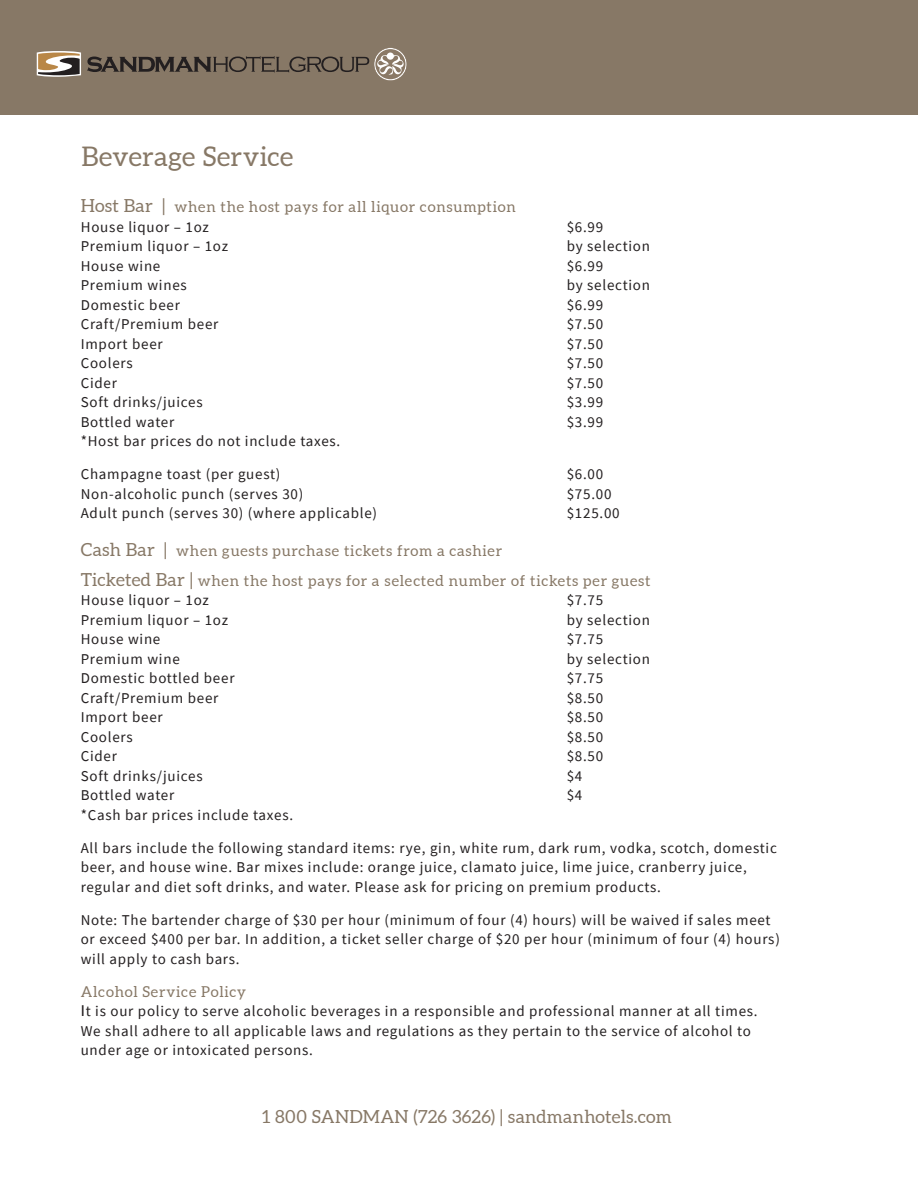
<style>
.page{position:relative;width:918px;height:1188px;background:#fff}
.page>*{position:absolute;margin:0;border:0;box-sizing:border-box;transform-origin:0 0}
.t1{font:27px "Aleo";letter-spacing:.01em;color:#877866}
.t2{font:18px "Aleo";letter-spacing:.015em;color:#877866}
.t3{font:15px/19.5px "Source Sans Pro";letter-spacing:.05em;color:#231f20}
.t4{font:15px/30px "Aleo";letter-spacing:.05em;color:#877866}
.s1{font-size:18px}
.s2{font-family:"Univers"}
</style>
<div class="page">
<div style="left:0;top:0;width:918px;height:114px;background:#877866"></div>
<svg style="left:37px;top:48px;width:370px;height:33px"></svg>
<h1 class="t1" style="left:82px;top:140px;width:213px">Beverage Service</h1>
<p class="t4" style="left:81px;top:192px;width:437px"><span class="s1">Host Bar |</span> when the host pays for all liquor consumption</p>
<p class="t3" style="left:81px;top:217px;width:130px">House liquor – 1oz</p>
<p class="t3" style="left:567px;top:217px;width:38px">$6.99</p>
<p class="t3" style="left:81px;top:236px;width:149px">Premium liquor – 1oz</p>
<p class="t3" style="left:567px;top:236px;width:85px">by selection</p>
<p class="t3" style="left:81px;top:256px;width:81px">House wine</p>
<p class="t3" style="left:567px;top:256px;width:38px">$6.99</p>
<p class="t3" style="left:81px;top:275px;width:108px">Premium wines</p>
<p class="t3" style="left:567px;top:275px;width:85px">by selection</p>
<p class="t3" style="left:81px;top:295px;width:101px">Domestic beer</p>
<p class="t3" style="left:567px;top:295px;width:38px">$6.99</p>
<p class="t3" style="left:81px;top:314px;width:139px">Craft/Premium beer</p>
<p class="t3" style="left:567px;top:314px;width:38px">$7.50</p>
<p class="t3" style="left:81px;top:334px;width:83px">Import beer</p>
<p class="t3" style="left:567px;top:334px;width:38px">$7.50</p>
<p class="t3" style="left:81px;top:353px;width:54px">Coolers</p>
<p class="t3" style="left:567px;top:353px;width:38px">$7.50</p>
<p class="t3" style="left:81px;top:373px;width:38px">Cider</p>
<p class="t3" style="left:567px;top:373px;width:38px">$7.50</p>
<p class="t3" style="left:81px;top:392px;width:123px">Soft drinks/juices</p>
<p class="t3" style="left:567px;top:392px;width:38px">$3.99</p>
<p class="t3" style="left:81px;top:412px;width:95px">Bottled water</p>
<p class="t3" style="left:567px;top:412px;width:38px">$3.99</p>
<p class="t3" style="left:81px;top:431px;width:261px">*Host bar prices do not include taxes.</p>
<p class="t3" style="left:81px;top:464px;width:201px">Champagne toast (per guest)</p>
<p class="t3" style="left:567px;top:464px;width:38px">$6.00</p>
<p class="t3" style="left:81px;top:484px;width:224px">Non-alcoholic punch (serves 30)</p>
<p class="t3" style="left:567px;top:484px;width:46px">$75.00</p>
<p class="t3" style="left:81px;top:503px;width:298px">Adult punch (serves 30) (where applicable)</p>
<p class="t3" style="left:567px;top:503px;width:54px">$125.00</p>
<p class="t4" style="left:81px;top:536px;width:571px"><span class="s1">Cash Bar |</span> when guests purchase tickets from a cashier<br><span class="s1">Ticketed Bar |</span> when the host pays for a selected number of tickets per guest</p>
<p class="t3" style="left:81px;top:590px;width:130px">House liquor – 1oz</p>
<p class="t3" style="left:567px;top:590px;width:38px">$7.75</p>
<p class="t3" style="left:81px;top:610px;width:149px">Premium liquor – 1oz</p>
<p class="t3" style="left:567px;top:610px;width:85px">by selection</p>
<p class="t3" style="left:81px;top:629px;width:81px">House wine</p>
<p class="t3" style="left:567px;top:629px;width:38px">$7.75</p>
<p class="t3" style="left:81px;top:649px;width:101px">Premium wine</p>
<p class="t3" style="left:567px;top:649px;width:85px">by selection</p>
<p class="t3" style="left:81px;top:668px;width:155px">Domestic bottled beer</p>
<p class="t3" style="left:567px;top:668px;width:38px">$7.75</p>
<p class="t3" style="left:81px;top:688px;width:139px">Craft/Premium beer</p>
<p class="t3" style="left:567px;top:688px;width:38px">$8.50</p>
<p class="t3" style="left:81px;top:707px;width:83px">Import beer</p>
<p class="t3" style="left:567px;top:707px;width:38px">$8.50</p>
<p class="t3" style="left:81px;top:727px;width:54px">Coolers</p>
<p class="t3" style="left:567px;top:727px;width:38px">$8.50</p>
<p class="t3" style="left:81px;top:746px;width:38px">Cider</p>
<p class="t3" style="left:567px;top:746px;width:38px">$8.50</p>
<p class="t3" style="left:81px;top:766px;width:123px">Soft drinks/juices</p>
<p class="t3" style="left:567px;top:766px;width:17px">$4</p>
<p class="t3" style="left:81px;top:785px;width:95px">Bottled water</p>
<p class="t3" style="left:567px;top:785px;width:17px">$4</p>
<p class="t3" style="left:81px;top:805px;width:214px">*Cash bar prices include taxes.</p>
<p class="t3" style="left:81px;top:838px;width:698px">All bars include the following standard items: rye, gin, white rum, dark rum, vodka, scotch, domestic beer, and house wine. Bar mixes include: orange juice, clamato juice, lime juice, cranberry juice, regular and diet soft drinks, and water. Please ask for pricing on premium products.</p>
<p class="t3" style="left:81px;top:910px;width:701px">Note: The bartender charge of $30 per hour (minimum of four (4) hours) will be waived if sales meet or exceed $400 per bar. In addition, a ticket seller charge of $20 per hour (minimum of four (4) hours) will apply to cash bars.</p>
<p class="t4" style="left:81px;top:977px;width:167px">Alcohol Service Policy</p>
<p class="t3" style="left:81px;top:1001px;width:678px"><span class="s2">I</span>t is our policy to serve alcoholic beverages in a responsible and professional manner at all times.<br>We shall adhere to all applicable laws and regulations as they pertain to the service of alcohol to under age or intoxicated persons.</p>
<p class="t2" style="left:262px;top:1106px;width:411px">1 800 SANDMAN (726 3626) | sandmanhotels.com</p>
</div>
